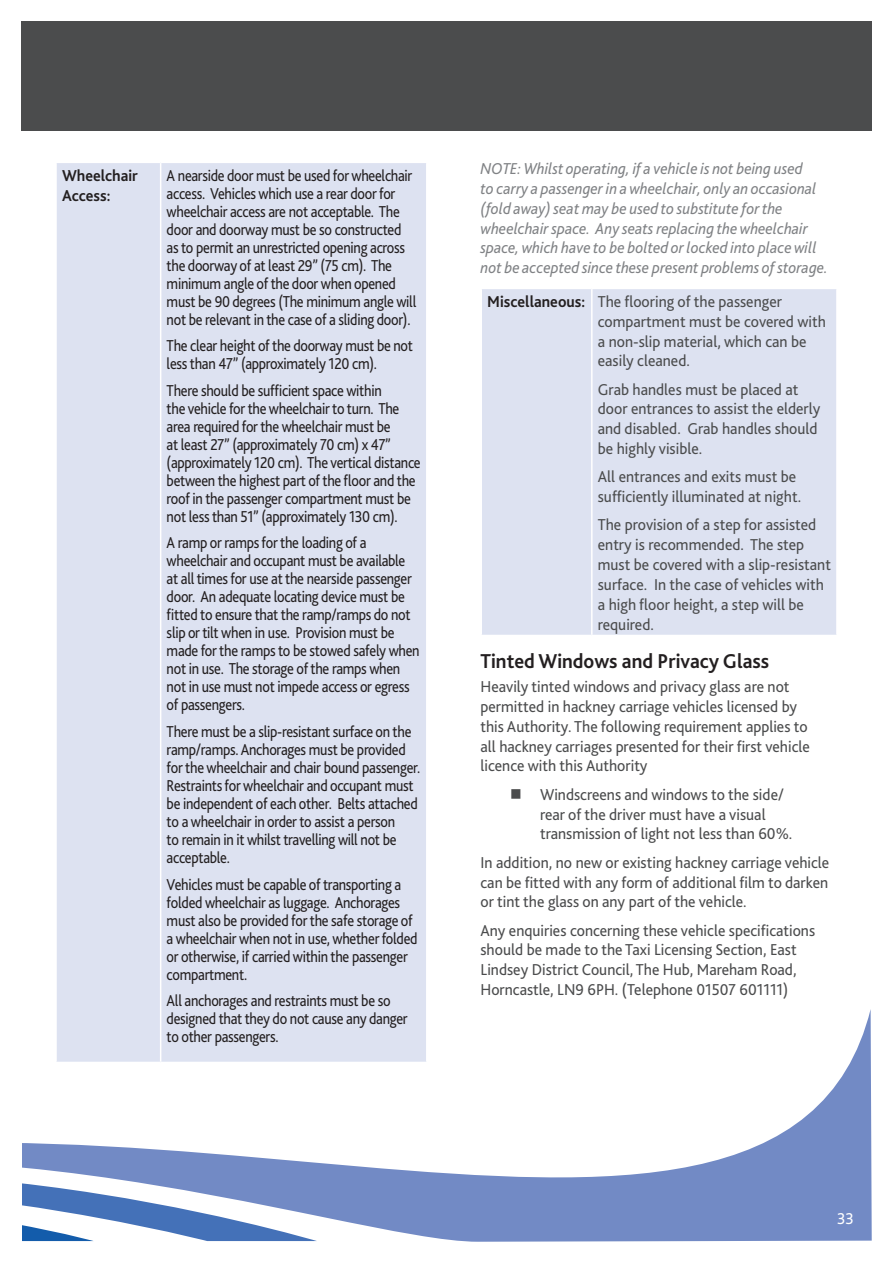
<style>
.page{position:relative;width:893px;height:1263px;background:#fff}
.page>*{position:absolute;margin:0;border:0;box-sizing:border-box;transform-origin:0 0}
.Sub_Heading{font:700 21px "Bliss";color:#231f20;scale:.95 1}
.Table_Text{font:16.5px/18px "Bliss";letter-spacing:-.02em;color:#231f20;scale:.87 1}
.Body_Text{font:16.5px/19.8px "Bliss";color:#4b4c4d;scale:.95 1}
.Italics{font:italic 16.5px/19.8px "Bliss";color:#808285;scale:.95 1}
.Table_Heading{font:700 16.5px/19.8px "Bliss";color:#231f20;scale:.95 1}
.Body_Text-2{font:16.5px "Bliss";color:#fff;scale:.95 1}
</style>
<div class="page">
<svg style="left:22px;top:1009px;width:850px;height:233px"></svg>
<svg style="left:22px;top:1098px;width:295px;height:143px"></svg>
<svg style="left:22px;top:1159px;width:72px;height:82px"></svg>
<div style="left:21px;top:21px;width:851px;height:110px;background:#4b4c4d"></div>
<div style="left:57px;top:163px;width:369px;height:899px;background:#dde2f1"></div>
<hr style="left:55px;top:163px;width:2px;height:899px;background:#fff">
<hr style="left:160px;top:163px;width:1px;height:899px;background:#fff">
<hr style="left:426px;top:163px;width:2px;height:899px;background:#fff">
<hr style="left:55px;top:1062px;width:106px;height:1px;background:#fff">
<hr style="left:161px;top:1062px;width:267px;height:1px;background:#fff">
<div style="left:482px;top:289px;width:354px;height:346px;background:#dde2f1"></div>
<hr style="left:591px;top:289px;width:2px;height:346px;background:#fff">
<p class="Table_Heading" style="left:62px;top:165px;width:81px">Wheelchair<br>Access:</p>
<p class="Table_Text" style="left:167px;top:166px;width:288px">A nearside door must be used for wheelchair access. Vehicles which use a rear door for wheelchair access are not acceptable. The door and doorway must be so constructed as to permit an unrestricted opening across the doorway of at least 29” (75 cm). The minimum angle of the door when opened must be 90 degrees (The minimum angle will not be relevant in the case of a sliding door).</p>
<p class="Table_Text" style="left:167px;top:337px;width:285px">The clear height of the doorway must be not less than 47” (approximately 120 cm).</p>
<p class="Table_Text" style="left:167px;top:381px;width:293px">There should be sufficient space within<br>the vehicle for the wheelchair to turn. The area required for the wheelchair must be<br>at least 27” (approximately 70 cm) x 47” (approximately 120 cm). The vertical distance between the highest part of the floor and the roof in the passenger compartment must be not less than 51” (approximately 130 cm).</p>
<p class="Table_Text" style="left:167px;top:534px;width:292px">A ramp or ramps for the loading of a wheelchair and occupant must be available at all times for use at the nearside passenger door. An adequate locating device must be fitted to ensure that the ramp/ramps do not slip or tilt when in use. Provision must be made for the ramps to be stowed safely when not in use. The storage of the ramps when not in use must not impede access or egress of passengers.</p>
<p class="Table_Text" style="left:167px;top:722px;width:293px">There must be a slip-resistant surface on the ramp/ramps. Anchorages must be provided for the wheelchair and chair bound passenger.<br>Restraints for wheelchair and occupant must be independent of each other. Belts attached to a wheelchair in order to assist a person<br>to remain in it whilst travelling will not be acceptable.</p>
<p class="Table_Text" style="left:167px;top:875px;width:290px">Vehicles must be capable of transporting a folded wheelchair as luggage. Anchorages must also be provided for the safe storage of a wheelchair when not in use, whether folded or otherwise, if carried within the passenger compartment.</p>
<p class="Table_Text" style="left:167px;top:991px;width:279px">All anchorages and restraints must be so designed that they do not cause any danger to other passengers.</p>
<p class="Italics" style="left:480px;top:159px;width:367px">NOTE: Whilst operating, if a vehicle is not being used<br>to carry a passenger in a wheelchair, only an occasional (fold away) seat may be used to substitute for the wheelchair space. Any seats replacing the wheelchair space, which have to be bolted or locked into place will not be accepted since these present problems of storage.</p>
<p class="Table_Heading" style="left:487px;top:292px;width:105px">Miscellaneous:</p>
<p class="Body_Text" style="left:598px;top:291px;width:242px">The flooring of the passenger compartment must be covered with a non-slip material, which can be easily cleaned.</p>
<p class="Body_Text" style="left:598px;top:379px;width:236px">Grab handles must be placed at door entrances to assist the elderly and disabled. Grab handles should be highly visible.</p>
<p class="Body_Text" style="left:598px;top:467px;width:216px">All entrances and exits must be sufficiently illuminated at night.</p>
<p class="Body_Text" style="left:598px;top:515px;width:247px">The provision of a step for assisted entry is recommended. The step must be covered with a slip-resistant surface. In the case of vehicles with a high floor height, a step will be required.</p>
<p class="Sub_Heading" style="left:480px;top:648px;width:306px">Tinted Windows and Privacy Glass</p>
<p class="Body_Text" style="left:480px;top:677px;width:348px">Heavily tinted windows and privacy glass are not permitted in hackney carriage vehicles licensed by this Authority. The following requirement applies to all hackney carriages presented for their first vehicle licence with this Authority</p>
<p class="Body_Text" style="left:540px;top:784px;width:267px">Windscreens and windows to the side/ rear of the driver must have a visual transmission of light not less than 60%.</p>
<p class="Body_Text" style="left:480px;top:852px;width:369px;text-align:justify">In addition, no new or existing hackney carriage vehicle can be fitted with any form of additional film to darken or tint the glass on any part of the vehicle.</p>
<p class="Body_Text" style="left:480px;top:920px;width:354px">Any enquiries concerning these vehicle specifications should be made to the Taxi Licensing Section, East Lindsey District Council, The Hub, Mareham Road, Horncastle, LN9 6PH. (Telephone 01507 601111)</p>
<p class="Body_Text-2" style="left:837px;top:1208px;width:19px">33</p>
</div>
